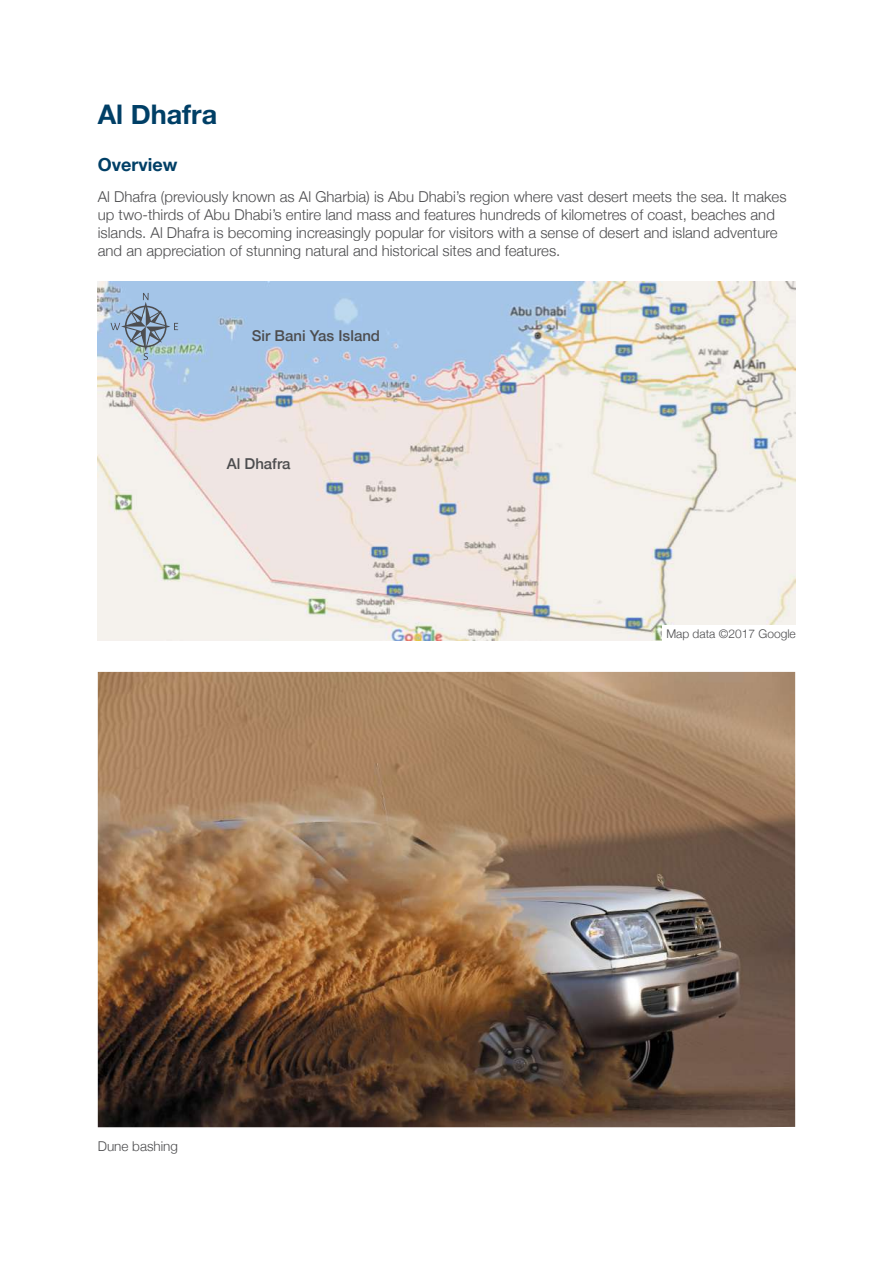
<style>
.page{position:relative;width:893px;height:1263px;background:#fff}
.page>*{position:absolute;margin:0;border:0;box-sizing:border-box;transform-origin:0 0}
.t1{font:700 27px "Helvetica Neue";color:#003f66}
.t2{font:700 18px "Helvetica Neue";color:#003f66}
.t3{font:300 15px/18px "Helvetica Neue";color:#4d4d4f}
.t4{font:500 15px "Helvetica Neue";color:#4d4d4f}
.t5{font:300 13.5px "Helvetica Neue";color:#4d4d4f}
.t6{font:300 12px "Helvetica Neue";color:#4d4d4f}
</style>
<div class="page">
<img style="left:98px;top:672px;width:697px;height:455px">
<img style="left:98px;top:282px;width:697px;height:358px">
<svg style="left:111px;top:293px;width:67px;height:68px;background:#99b0c8"></svg>
<div style="left:662px;top:625px;width:137px;height:15px;background:#fff"></div>
<h1 class="t1" style="left:98px;top:93px;width:121px">Al Dhafra</h1>
<p class="t2" style="left:98px;top:151px;width:81px">Overview</p>
<p class="t3" style="left:98px;top:187px;width:690px">Al Dhafra (previously known as Al Gharbia) is Abu Dhabi’s region where vast desert meets the sea. It makes up two-thirds of Abu Dhabi’s entire land mass and features hundreds of kilometres of coast, beaches and islands. Al Dhafra is becoming increasingly popular for visitors with a sense of desert and island adventure and an appreciation of stunning natural and historical sites and features.</p>
<p class="t4" style="left:252px;top:324px;width:130px">Sir Bani Yas Island</p>
<p class="t4" style="left:227px;top:451px;width:65px">Al Dhafra</p>
<p class="t5" style="left:98px;top:1135px;width:82px">Dune bashing</p>
<p class="t6" style="left:666px;top:624px;width:131px">Map data ©2017 Google</p>
</div>
